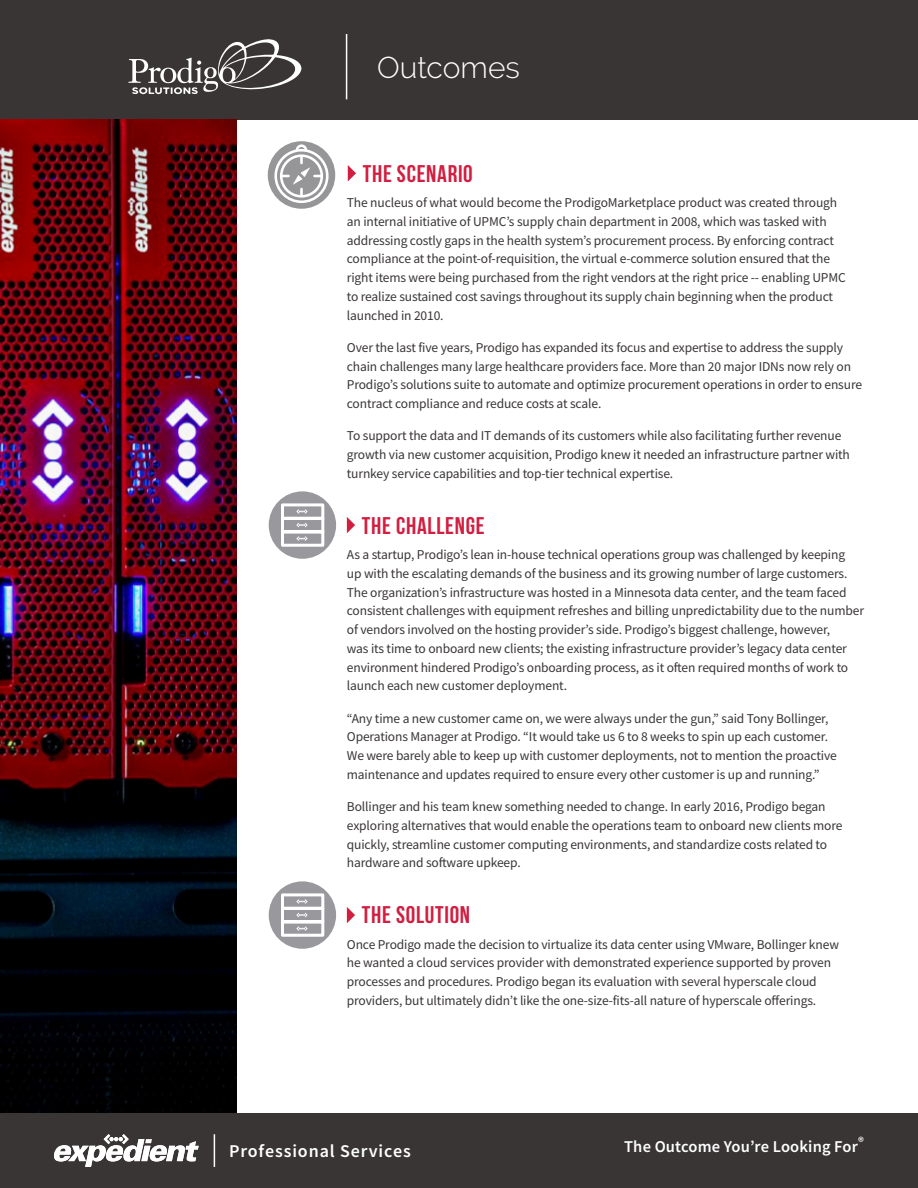
<style>
.page{position:relative;width:918px;height:1188px;background:#fff}
.page>*{position:absolute;margin:0;border:0;box-sizing:border-box;transform-origin:0 0}
.t1{font:300 30px "Raleway";color:#fff}
.t2{font:700 24px "Bebas Neue";letter-spacing:.03em;color:#d11e41}
.t3{font:600 18px "Source Sans Pro";letter-spacing:.05em;color:#fff}
.t4{font:600 16.5px "Source Sans Pro";letter-spacing:.01em;color:#fff}
.t5{font:13.5px/18.8px "Source Sans Pro";letter-spacing:-.01em;color:#393535}
</style>
<div class="page">
<div style="left:0;top:1113px;width:918px;height:75px;background:#393535"></div>
<div style="left:0;top:0;width:918px;height:120px;background:#393535"></div>
<hr style="left:346px;top:34px;width:1px;height:65px;background:#fff">
<svg style="left:348px;top:165px;width:8px;height:16px"></svg>
<svg style="left:268px;top:141px;width:67px;height:68px"></svg>
<svg style="left:347px;top:517px;width:8px;height:16px"></svg>
<svg style="left:347px;top:907px;width:8px;height:16px"></svg>
<img style="left:0;top:119px;width:236px;height:994px">
<div style="left:269px;top:491px;width:67px;height:68px;background:#99989d;border-radius:50%"></div>
<svg style="left:281px;top:503px;width:44px;height:44px"></svg>
<div style="left:269px;top:881px;width:67px;height:68px;background:#99989d;border-radius:50%"></div>
<svg style="left:281px;top:893px;width:44px;height:44px"></svg>
<svg style="left:54px;top:1134px;width:145px;height:33px"></svg>
<hr style="left:214px;top:1134px;width:1px;height:33px;background:#fff">
<svg style="left:128px;top:39px;width:174px;height:55px"></svg>
<h1 class="t1" style="left:377px;top:50px;width:144px">Outcomes</h1>
<h2 class="t2" style="left:363px;top:160px;width:112px">THE SCENARIO</h2>
<p class="t5" style="left:347px;top:193px;width:500px">The nucleus of what would become the ProdigoMarketplace product was created through an internal initiative of UPMC’s supply chain department in 2008, which was tasked with addressing costly gaps in the health system’s procurement process. By enforcing contract compliance at the point-of-requisition, the virtual e-commerce solution ensured that the right items were being purchased from the right vendors at the right price -- enabling UPMC to realize sustained cost savings throughout its supply chain beginning when the product launched in 2010.</p>
<p class="t5" style="left:347px;top:338px;width:517px">Over the last five years, Prodigo has expanded its focus and expertise to address the supply chain challenges many large healthcare providers face. More than 20 major IDNs now rely on Prodigo’s solutions suite to automate and optimize procurement operations in order to ensure contract compliance and reduce costs at scale.</p>
<p class="t5" style="left:347px;top:426px;width:505px">To support the data and IT demands of its customers while also facilitating further revenue growth via new customer acquisition, Prodigo knew it needed an infrastructure partner with turnkey service capabilities and top-tier technical expertise.</p>
<h2 class="t2" style="left:362px;top:512px;width:124px">THE CHALLENGE</h2>
<p class="t5" style="left:347px;top:545px;width:519px">As a startup, Prodigo’s lean in-house technical operations group was challenged by keeping<br>up with the escalating demands of the business and its growing number of large customers.<br>The organization’s infrastructure was hosted in a Minnesota data center, and the team faced consistent challenges with equipment refreshes and billing unpredictability due to the number of vendors involved on the hosting provider’s side. Prodigo’s biggest challenge, however,<br>was its time to onboard new clients; the existing infrastructure provider’s legacy data center environment hindered Prodigo’s onboarding process, as it often required months of work to launch each new customer deployment.</p>
<p class="t5" style="left:347px;top:709px;width:492px">“Any time a new customer came on, we were always under the gun,” said Tony Bollinger, Operations Manager at Prodigo. “It would take us 6 to 8 weeks to spin up each customer.<br>We were barely able to keep up with customer deployments, not to mention the proactive maintenance and updates required to ensure every other customer is up and running.”</p>
<p class="t5" style="left:347px;top:797px;width:497px">Bollinger and his team knew something needed to change. In early 2016, Prodigo began exploring alternatives that would enable the operations team to onboard new clients more quickly, streamline customer computing environments, and standardize costs related to hardware and software upkeep.</p>
<h2 class="t2" style="left:362px;top:902px;width:110px">THE SOLUTION</h2>
<p class="t5" style="left:347px;top:935px;width:494px">Once Prodigo made the decision to virtualize its data center using VMware, Bollinger knew he wanted a cloud services provider with demonstrated experience supported by proven processes and procedures. Prodigo began its evaluation with several hyperscale cloud providers, but ultimately didn’t like the one-size-fits-all nature of hyperscale offerings.</p>
<h3 class="t3" style="left:229px;top:1139px;width:183px">Professional Services</h3>
<p class="t4" style="left:624px;top:1135px;width:241px">The Outcome You’re Looking For<sup>®</sup></p>
</div>
